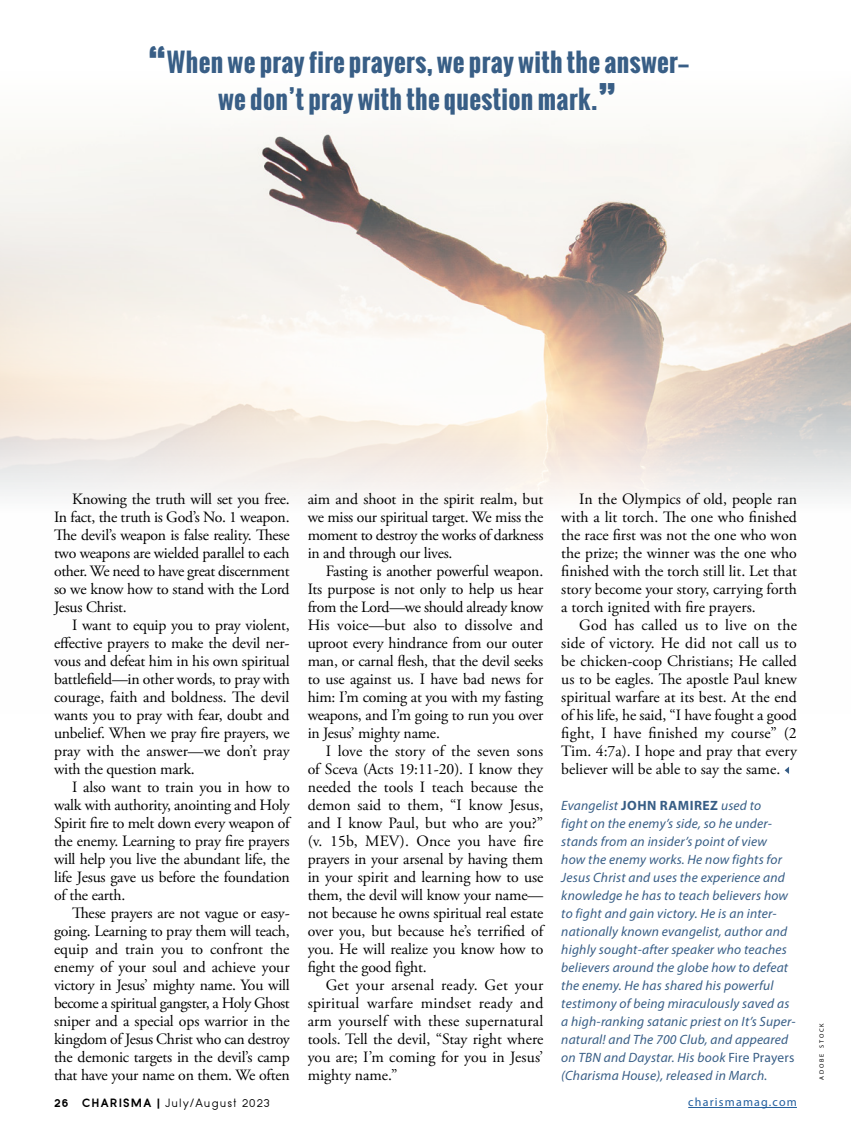
<style>
.page{position:relative;width:851px;height:1134px;background:#fff}
.page>*{position:absolute;margin:0;border:0;box-sizing:border-box;transform-origin:0 0}
.t1{font:700 25.5px/37.5px "Oswald";letter-spacing:.015em;color:#385e86;text-align:center}
.t2{font:15.75px/18px "Adobe Garamond Pro";letter-spacing:-.015em;color:#000;text-align:justify}
.t3{font:italic 13.5px/18px "Myriad Pro";letter-spacing:.015em;color:#385e86}
.t4{font:12px "Sofia";letter-spacing:.1em;color:#000}
.t5{font:12px "Myriad Pro";letter-spacing:.1em;color:#215e9e}
.t6{font:6.3px "Myriad Pro";letter-spacing:.3em;color:#000}
.s1{font-size:43.5px}
.s2{font-weight:700;font-style:normal}
.s3{font-style:normal}
.s4{font-weight:700}
</style>
<div class="page">
<img style="left:0;top:123px;width:850px;height:374px">
<svg style="left:784px;top:767px;width:5px;height:7px"></svg>
<hr style="left:688px;top:1107px;width:108px;height:1px;background:#215e9e">
<h1 class="t1" style="left:147px;top:43px;width:543px"><span class="s1">“</span>When we pray fire prayers, we pray with the answer— we don’t pray with the question mark.<span class="s1">”</span></h1>
<p class="t2" style="left:54px;top:491px;width:237px;text-indent:18px">Knowing the truth will set you free.<br>In fact, the truth is God’s No. 1 weapon.<br>The devil’s weapon is false reality. These two weapons are wielded parallel to each other. We need to have great discernment so we know how to stand with the Lord Jesus Christ.</p>
<p class="t2" style="left:54px;top:617px;width:237px;text-indent:18px">I want to equip you to pray violent, effective prayers to make the devil ner&shy;vous and defeat him in his own spiritual battlefield—in other words, to pray with courage, faith and boldness. The devil wants you to pray with fear, doubt and unbelief. When we pray fire prayers, we pray with the answer—we don’t pray with the question mark.</p>
<p class="t2" style="left:54px;top:779px;width:237px;text-indent:18px">I also want to train you in how to walk with authority, anointing and Holy Spirit fire to melt down every weapon of the enemy. Learning to pray fire prayers will help you live the abundant life, the life Jesus gave us before the foundation of the earth.</p>
<p class="t2" style="left:54px;top:905px;width:237px;text-indent:18px">These prayers are not vague or easy&shy;going. Learning to pray them will teach, equip and train you to confront the enemy of your soul and achieve your victory in Jesus’ mighty name. You will become a spiritual gangster, a Holy Ghost sniper and a special ops warrior in the kingdom of Jesus Christ who can destroy the demonic targets in the devil’s camp that have your name on them. We often</p>
<p class="t2" style="left:307px;top:491px;width:237px">aim and shoot in the spirit realm, but we miss our spiritual target. We miss the moment to destroy the works of darkness in and through our lives.</p>
<p class="t2" style="left:307px;top:563px;width:237px;text-indent:18px">Fasting is another powerful weapon.<br>Its purpose is not only to help us hear from the Lord—we should already know His voice—but also to dissolve and uproot every hindrance from our outer man, or carnal flesh, that the devil seeks to use against us. I have bad news for him: I’m coming at you with my fasting weapons, and I’m going to run you over in Jesus’ mighty name.</p>
<p class="t2" style="left:307px;top:743px;width:237px;text-indent:18px">I love the story of the seven sons of Sceva (Acts 19:11-20). I know they needed the tools I teach because the demon said to them, “I know Jesus, and I know Paul, but who are you?” (v. 15b, MEV). Once you have fire prayers in your arsenal by having them in your spirit and learning how to use them, the devil will know your name— not because he owns spiritual real estate over you, but because he’s terrified of you. He will realize you know how to fight the good fight.</p>
<p class="t2" style="left:307px;top:977px;width:237px;text-indent:18px">Get your arsenal ready. Get your spiritual warfare mindset ready and arm yourself with these supernatural tools. Tell the devil, “Stay right where you are; I’m coming for you in Jesus’ mighty name.”</p>
<p class="t2" style="left:561px;top:491px;width:237px;text-indent:18px">In the Olympics of old, people ran with a lit torch. The one who finished the race first was not the one who won the prize; the winner was the one who finished with the torch still lit. Let that story become your story, carrying forth a torch ignited with fire prayers.</p>
<p class="t2" style="left:561px;top:617px;width:237px;text-indent:18px">God has called us to live on the side of victory. He did not call us to be chicken-coop Christians; He called us to be eagles. The apostle Paul knew spiritual warfare at its best. At the end of his life, he said, “I have fought a good fight, I have finished my course” (2<br>Tim. 4:7a). I hope and pray that every believer will be able to say the same.</p>
<p class="t3" style="left:561px;top:796px;width:236px">Evangelist <span class="s2">JOHN RAMIREZ</span> used to<br>fight on the enemy’s side, so he under&shy;stands from an insider’s point of view<br>how the enemy works. He now fights for Jesus Christ and uses the experience and knowledge he has to teach believers how to fight and gain victory. He is an inter&shy;nationally known evangelist, author and highly sought‐after speaker who teaches believers around the globe how to defeat the enemy. He has shared his powerful testimony of being miraculously saved as a high‐ranking satanic priest on It’s Super&shy;natural! and The 700 Club, and appeared on TBN and Daystar. His book <span class="s3">Fire Prayers </span>(Charisma House), released in March.</p>
<p class="t4" style="left:54px;top:1096px;width:217px"><span class="s4">26 CHARISMA |</span> July/August 2023</p>
<p class="t5" style="left:688px;top:1095px;width:110px">charismamag.com</p>
<p class="t6" style="left:818px;top:1080px;width:58px;rotate:-90deg">ADOBE STOCK</p>
</div>
